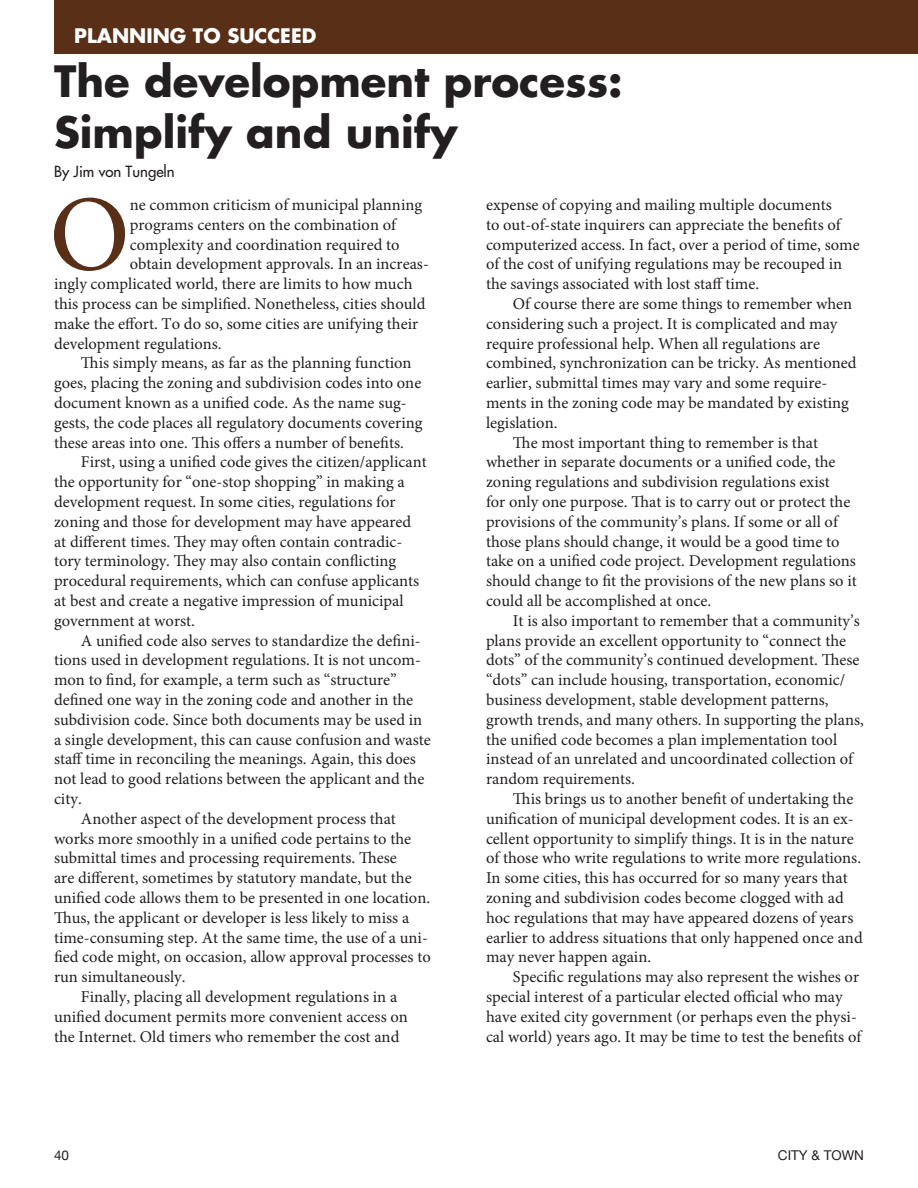
<style>
.page{position:relative;width:918px;height:1188px;background:#fff}
.page>*{position:absolute;margin:0;border:0;box-sizing:border-box;transform-origin:0 0}
.t1{font:107.85px "Minion Pro";color:#592f17}
.t2{font:700 42px/50.4px "Futura";color:#231f20}
.t3{font:700 19.5px "Futura";color:#fff}
.t4{font:16.5px/19.8px "Minion Pro";color:#231f20}
.t5{font:15px "Futura";color:#231f20}
.t6{font:13.5px "Helvetica Neue";color:#231f20}
</style>
<div class="page">
<div style="left:54px;top:0;width:864px;height:54px;background:#592f17"></div>
<p class="t3" style="left:74px;top:22px;width:179px">Planning to Succee</p>
<p class="t3" style="left:302px;top:22px;width:16px">d</p>
<h2 class="t2" style="left:54px;top:55px;width:570px">The development process:<br>Simplify and unify</h2>
<p class="t5" style="left:54px;top:161px;width:122px">By Jim von Tungeln</p>
<h1 class="t1" style="left:49px;top:163px;width:82px">O</h1>
<p class="t4" style="left:130px;top:195px;width:294px">ne common criticism of municipal planning</p>
<p class="t4" style="left:486px;top:195px;width:375px">expense of copying and mailing multiple documents<br>to out-of-state inquirers can appreciate the benefits of computerized access. In fact, over a period of time, some of the cost of unifying regulations may be recouped in the savings associated with lost staff time.</p>
<p class="t4" style="left:513px;top:294px;width:341px">Of course there are some things to remember when</p>
<p class="t4" style="left:486px;top:314px;width:353px">considering such a project. It is complicated and may</p>
<p class="t4" style="left:486px;top:333px;width:336px">require professional help. When all regulations are</p>
<p class="t4" style="left:486px;top:353px;width:372px">combined, synchronization can be tricky. As mentioned</p>
<p class="t4" style="left:486px;top:373px;width:343px">earlier, submittal times may vary and some require-</p>
<p class="t4" style="left:486px;top:393px;width:364px">ments in the zoning code may be mandated by existing</p>
<p class="t4" style="left:486px;top:413px;width:73px">legislation.</p>
<p class="t4" style="left:513px;top:432px;width:307px">The most important thing to remember is that</p>
<p class="t4" style="left:486px;top:452px;width:351px">whether in separate documents or a unified code, the</p>
<p class="t4" style="left:486px;top:472px;width:345px">zoning regulations and subdivision regulations exist</p>
<p class="t4" style="left:486px;top:492px;width:366px">for only one purpose. That is to carry out or protect the</p>
<p class="t4" style="left:486px;top:512px;width:353px">provisions of the community’s plans. If some or all of</p>
<p class="t4" style="left:486px;top:531px;width:355px">those plans should change, it would be a good time to</p>
<p class="t4" style="left:486px;top:551px;width:372px">take on a unified code project. Development regulations</p>
<p class="t4" style="left:486px;top:571px;width:372px">should change to fit the provisions of the new plans so it</p>
<p class="t4" style="left:486px;top:591px;width:227px">could all be accomplished at once.</p>
<p class="t4" style="left:513px;top:611px;width:348px">It is also important to remember that a community’s</p>
<p class="t4" style="left:486px;top:630px;width:362px">plans provide an excellent opportunity to “connect the</p>
<p class="t4" style="left:486px;top:650px;width:375px">dots” of the community’s continued development. These</p>
<p class="t4" style="left:486px;top:670px;width:361px">“dots” can include housing, transportation, economic/</p>
<p class="t4" style="left:486px;top:690px;width:344px">business development, stable development patterns,</p>
<p class="t4" style="left:486px;top:710px;width:379px">growth trends, and many others. In supporting the plans,</p>
<p class="t4" style="left:486px;top:729px;width:353px">the unified code becomes a plan implementation tool</p>
<p class="t4" style="left:486px;top:749px;width:369px">instead of an unrelated and uncoordinated collection of</p>
<p class="t4" style="left:486px;top:769px;width:151px">random requirements.</p>
<p class="t4" style="left:513px;top:789px;width:342px">This brings us to another benefit of undertaking the</p>
<p class="t4" style="left:486px;top:809px;width:369px">unification of municipal development codes. It is an ex-</p>
<p class="t4" style="left:486px;top:828px;width:369px">cellent opportunity to simplify things. It is in the nature</p>
<p class="t4" style="left:486px;top:848px;width:377px">of those who write regulations to write more regulations.</p>
<p class="t4" style="left:486px;top:868px;width:363px">In some cities, this has occurred for so many years that</p>
<p class="t4" style="left:486px;top:888px;width:359px">zoning and subdivision codes become clogged with ad</p>
<p class="t4" style="left:486px;top:908px;width:369px">hoc regulations that may have appeared dozens of years</p>
<p class="t4" style="left:486px;top:927px;width:378px">earlier to address situations that only happened once and</p>
<p class="t4" style="left:486px;top:947px;width:167px">may never happen again.</p>
<p class="t4" style="left:513px;top:967px;width:348px">Specific regulations may also represent the wishes or</p>
<p class="t4" style="left:486px;top:987px;width:358px">special interest of a particular elected official who may</p>
<p class="t4" style="left:486px;top:1007px;width:372px">have exited city government (or perhaps even the physi-</p>
<p class="t4" style="left:486px;top:1026px;width:377px">cal world) years ago. It may be time to test the benefits of</p>
<p class="t4" style="left:130px;top:215px;width:268px">programs centers on the combination of</p>
<p class="t4" style="left:130px;top:234px;width:271px">complexity and coordination required to</p>
<p class="t4" style="left:130px;top:254px;width:301px">obtain development approvals. In an increas-</p>
<p class="t4" style="left:54px;top:274px;width:360px">ingly complicated world, there are limits to how much</p>
<p class="t4" style="left:54px;top:294px;width:373px">this process can be simplified. Nonetheless, cities should</p>
<p class="t4" style="left:54px;top:314px;width:366px">make the effort. To do so, some cities are unifying their</p>
<p class="t4" style="left:54px;top:333px;width:169px">development regulations.</p>
<p class="t4" style="left:81px;top:353px;width:332px">This simply means, as far as the planning function</p>
<p class="t4" style="left:54px;top:373px;width:369px">goes, placing the zoning and subdivision codes into one</p>
<p class="t4" style="left:54px;top:393px;width:354px">document known as a unified code. As the name sug-</p>
<p class="t4" style="left:54px;top:413px;width:370px">gests, the code places all regulatory documents covering</p>
<p class="t4" style="left:54px;top:432px;width:351px">these areas into one. This offers a number of benefits.</p>
<p class="t4" style="left:81px;top:452px;width:347px">First, using a unified code gives the citizen/applicant</p>
<p class="t4" style="left:54px;top:472px;width:352px">the opportunity for “one-stop shopping” in making a</p>
<p class="t4" style="left:54px;top:492px;width:343px">development request. In some cities, regulations for</p>
<p class="t4" style="left:54px;top:512px;width:359px">zoning and those for development may have appeared</p>
<p class="t4" style="left:54px;top:531px;width:350px">at different times. They may often contain contradic-</p>
<p class="t4" style="left:54px;top:551px;width:344px">tory terminology. They may also contain conflicting</p>
<p class="t4" style="left:54px;top:571px;width:367px">procedural requirements, which can confuse applicants</p>
<p class="t4" style="left:54px;top:591px;width:351px">at best and create a negative impression of municipal</p>
<p class="t4" style="left:54px;top:611px;width:142px">government at worst.</p>
<p class="t4" style="left:81px;top:630px;width:341px">A unified code also serves to standardize the defini-</p>
<p class="t4" style="left:54px;top:650px;width:369px">tions used in development regulations. It is not uncom-</p>
<p class="t4" style="left:54px;top:670px;width:344px">mon to find, for example, a term such as “structure”</p>
<p class="t4" style="left:54px;top:690px;width:361px">defined one way in the zoning code and another in the</p>
<p class="t4" style="left:54px;top:710px;width:370px">subdivision code. Since both documents may be used in</p>
<p class="t4" style="left:54px;top:729px;width:378px">a single development, this can cause confusion and waste</p>
<p class="t4" style="left:54px;top:749px;width:364px">staff time in reconciling the meanings. Again, this does</p>
<p class="t4" style="left:54px;top:769px;width:372px">not lead to good relations between the applicant and the</p>
<p class="t4" style="left:54px;top:789px;width:29px">city.</p>
<p class="t4" style="left:81px;top:809px;width:317px">Another aspect of the development process that</p>
<p class="t4" style="left:54px;top:828px;width:359px">works more smoothly in a unified code pertains to the</p>
<p class="t4" style="left:54px;top:848px;width:344px">submittal times and processing requirements. These</p>
<p class="t4" style="left:54px;top:868px;width:359px">are different, sometimes by statutory mandate, but the</p>
<p class="t4" style="left:54px;top:888px;width:378px">unified code allows them to be presented in one location.</p>
<p class="t4" style="left:54px;top:908px;width:357px">Thus, the applicant or developer is less likely to miss a</p>
<p class="t4" style="left:54px;top:927px;width:375px">time-consuming step. At the same time, the use of a uni-</p>
<p class="t4" style="left:54px;top:947px;width:378px">fied code might, on occasion, allow approval processes to</p>
<p class="t4" style="left:54px;top:967px;width:133px">run simultaneously.</p>
<p class="t4" style="left:81px;top:987px;width:318px">Finally, placing all development regulations in a</p>
<p class="t4" style="left:54px;top:1007px;width:355px">unified document permits more convenient access on</p>
<p class="t4" style="left:54px;top:1026px;width:347px">the Internet. Old timers who remember the cost and</p>
<p class="t6" style="left:54px;top:1148px;width:17px">40</p>
<p class="t6" style="left:778px;top:1148px;width:88px">CITY &amp; TOWN</p>
</div>
